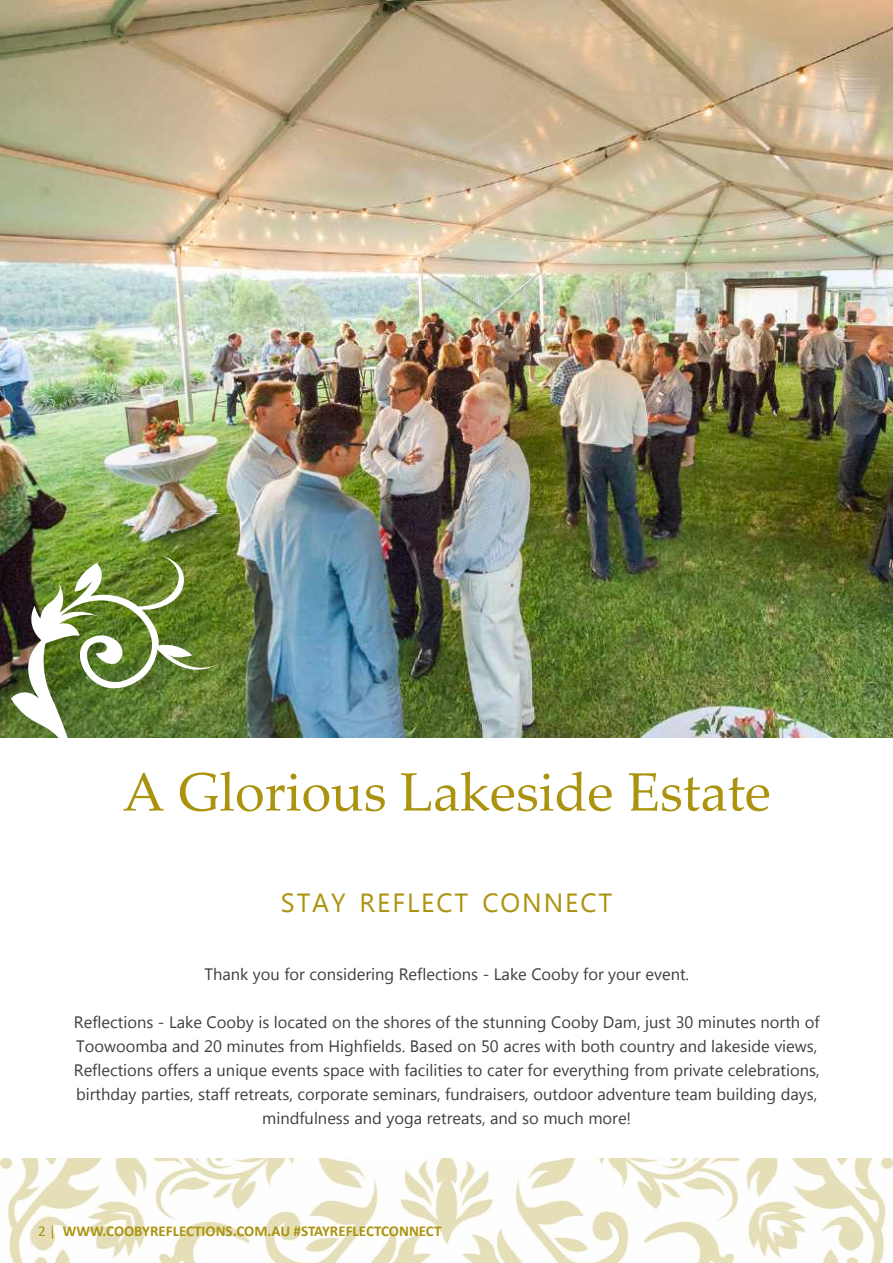
<style>
.page{position:relative;width:893px;height:1263px;background:#fff}
.page>*{position:absolute;margin:0;border:0;box-sizing:border-box;transform-origin:0 0}
.t1{font:54px "Palatino Linotype";color:#ab930f}
.t2{font:26.25px "Microsoft Tai Le";letter-spacing:.07em;color:#ab930f}
.t3{font:16.5px/24px "Microsoft New Tai Lue";color:#3e3e3f;text-align:center}
.t4{font:700 15px "Calibri";color:#ab930f}
.s1{font-weight:400}
</style>
<div class="page">
<img style="left:0;top:0;width:893px;height:738px">
<svg style="left:11px;top:555px;width:207px;height:183px"></svg>
<img style="left:0;top:1159px;width:893px;height:104px">
<h1 class="t1" style="left:123px;top:754px;width:650px">A Glorious Lakeside Estate</h1>
<h2 class="t2" style="left:281px;top:887px;width:333px">STAY REFLECT CONNECT</h2>
<p class="t3" style="left:204px;top:964px;width:486px">Thank you for considering Reflections - Lake Cooby for your event.</p>
<p class="t3" style="left:74px;top:1012px;width:747px">Reflections - Lake Cooby is located on the shores of the stunning Cooby Dam, just 30 minutes north of Toowoomba and 20 minutes from Highfields. Based on 50 acres with both country and lakeside views, Reflections offers a unique events space with facilities to cater for everything from private celebrations, birthday parties, staff retreats, corporate seminars, fundraisers, outdoor adventure team building days, mindfulness and yoga retreats, and so much more!</p>
<p class="t4" style="left:38px;top:1220px;width:405px"><span class="s1">2 |</span> WWW.COOBYREFLECTIONS.COM.AU #STAYREFLECTCONNECT</p>
</div>
